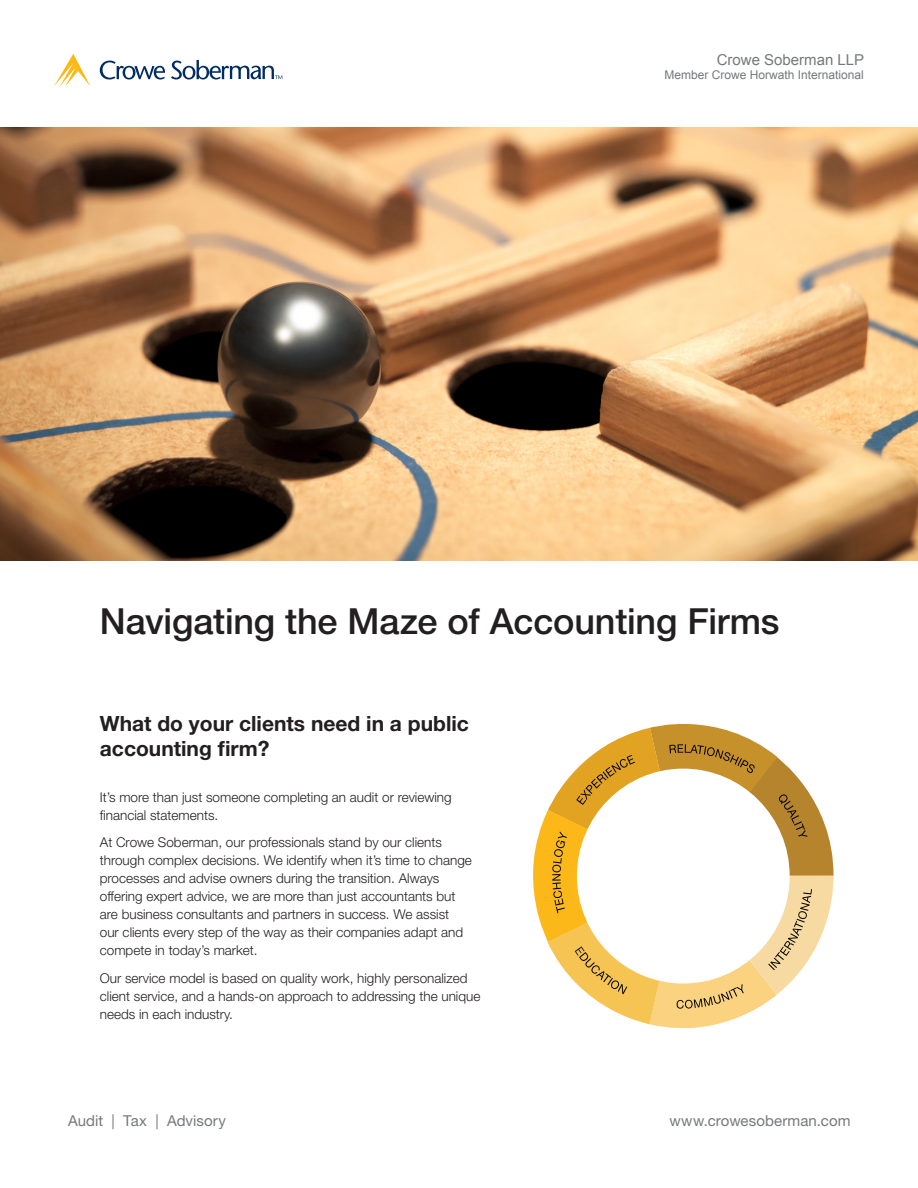
<style>
.page{position:relative;width:918px;height:1188px;background:#fff}
.page>*{position:absolute;margin:0;border:0;box-sizing:border-box;transform-origin:0 0}
.Heading_2{font:500 36px "Helvetica Neue LT Pro";letter-spacing:-.005em;color:#231f20}
.Subhead{font:700 21px/25.5px "Helvetica Neue LT Pro";color:#231f20}
.t1{font:15px "Helvetica Neue LT Pro";letter-spacing:.005em;color:#76787b}
.t2{font:15px "Arial";color:#76787b}
.Subhead-2{font:300 13.5px/18px "Helvetica Neue LT Pro";color:#231f20}
.t3{font:12px "Arial";color:#76787b}
</style>
<div class="page">
<svg style="left:100px;top:60px;width:182px;height:20px"></svg>
<svg style="left:54px;top:54px;width:36px;height:32px"></svg>
<img style="left:0;top:127px;width:918px;height:434px">
<svg style="left:533px;top:724px;width:300px;height:304px"></svg>
<p class="t2" style="left:717px;top:50px;width:149px">Crowe Soberman LLP</p>
<p class="t3" style="left:665px;top:67px;width:201px">Member Crowe Horwath International</p>
<p class="Heading_2" style="left:100px;top:600px;width:681px">Navigating the Maze of Accounting Firms</p>
<p class="Subhead" style="left:100px;top:710px;width:370px">What do your clients need in a public accounting firm?</p>
<p class="Subhead-2" style="left:100px;top:788px;width:353px">It’s more than just someone completing an audit or reviewing financial statements.</p>
<p class="Subhead-2" style="left:100px;top:833px;width:374px">At Crowe Soberman, our professionals stand by our clients through complex decisions. We identify when it’s time to change processes and advise owners during the transition. Always offering expert advice, we are more than just accountants but are business consultants and partners in success. We assist<br>our clients every step of the way as their companies adapt and compete in today’s market.</p>
<p class="Subhead-2" style="left:100px;top:969px;width:382px">Our service model is based on quality work, highly personalized client service, and a hands-on approach to addressing the unique needs in each industry.</p>
<p class="t1" style="left:68px;top:1112px;width:159px">Audit | Tax | Advisory</p>
<p class="t1" style="left:670px;top:1112px;width:182px">www.crowesoberman.com</p>
</div>
